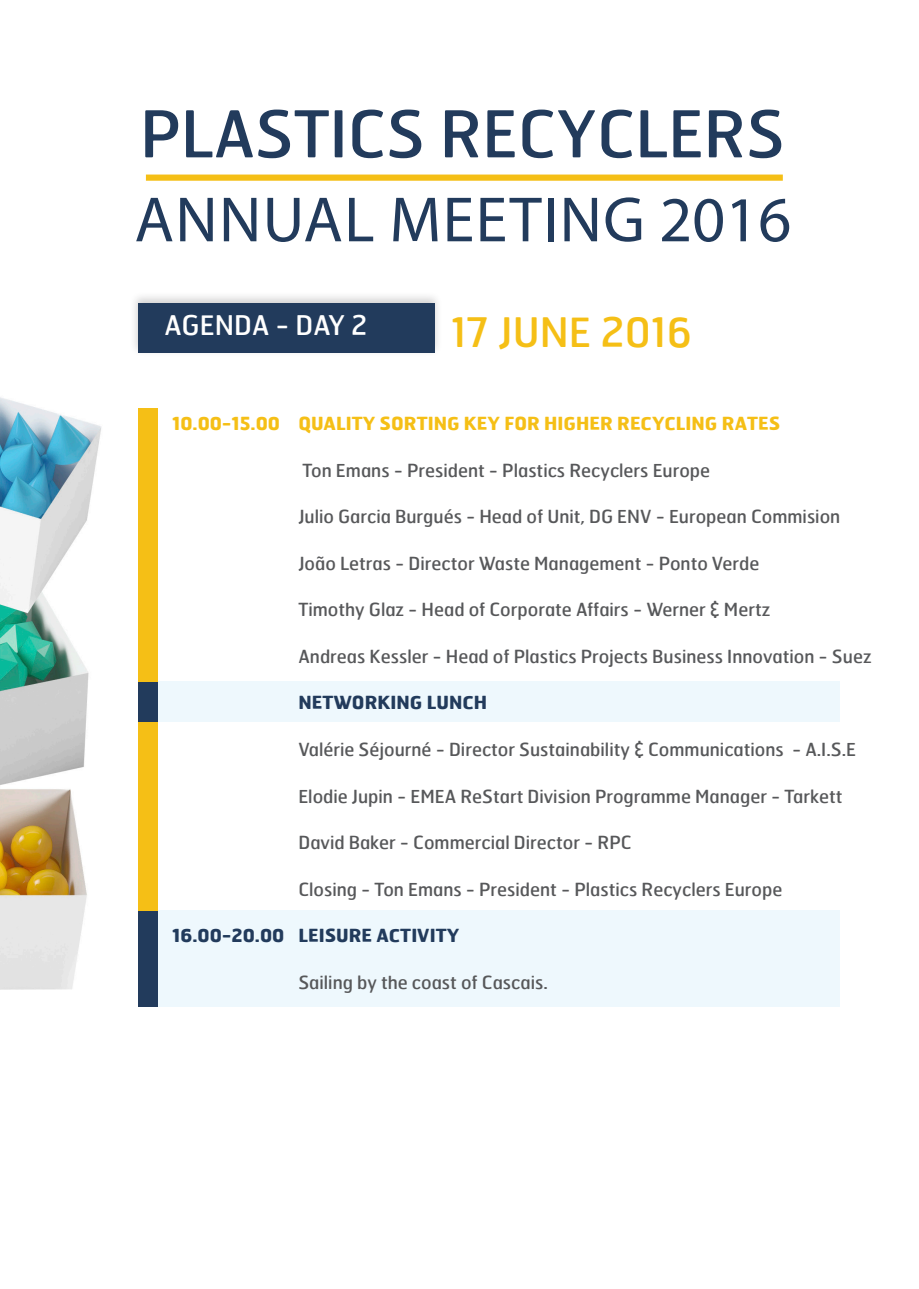
<style>
.page{position:relative;width:919px;height:1289px;background:#fff}
.page>*{position:absolute;margin:0;border:0;box-sizing:border-box;transform-origin:0 0}
.t1{font:900 64.35px "Hermes";color:#223b5c}
.t2{font:64.35px "Myriad Pro";letter-spacing:.02em;color:#223b5c}
.t3{font:900 40.5px "Hermes";color:#f5bf16}
.t4{font:900 27px "Hermes";color:#fff}
.speaker_of_the_confe{font:900 18px "Hermes";color:#57585a}
.t5{font:700 18px "Hermes";color:#f5bf16}
.Subject_of_the_confe{font:900 18px "Hermes";color:#57585a}
.speaker_of_the_confe-2{font:700 18px "Hermes";color:#223b5c}
.Subject_of_the_confe-2{font:700 18px "Hermes";color:#223b5c}
</style>
<div class="page">
<img style="left:0;top:397px;width:102px;height:593px">
<div style="left:156px;top:910px;width:683px;height:97px;background:#eef8fd"></div>
<div style="left:138px;top:910px;width:19px;height:97px;background:#223b5c"></div>
<div style="left:148px;top:681px;width:691px;height:41px;background:#eef8fd"></div>
<div style="left:130px;top:291px;width:313px;height:66px;background:#231f20;opacity:.21"></div>
<div style="left:138px;top:304px;width:297px;height:49px;background:#223b5c"></div>
<div style="left:138px;top:681px;width:19px;height:41px;background:#223b5c"></div>
<div style="left:138px;top:407px;width:19px;height:274px;background:#f5bf16"></div>
<div style="left:138px;top:722px;width:19px;height:188px;background:#f5bf16"></div>
<div style="left:146px;top:174px;width:636px;height:7px;background:#f5bf16"></div>
<p class="t1" style="left:140px;top:93px;width:646px">PLASTICS RECYCLERS</p>
<p class="t2" style="left:134px;top:180px;width:658px">ANNUAL MEETING 2016</p>
<p class="t4" style="left:164px;top:308px;width:204px">AGENDA - DAY 2</p>
<p class="t3" style="left:450px;top:306px;width:242px">17 JUNE 2016</p>
<p class="t5" style="left:172px;top:412px;width:609px">10.00-15.00 QUALITY SORTING KEY FOR HIGHER RECYCLING RATES</p>
<p class="Subject_of_the_confe" style="left:302px;top:458px;width:409px">Ton Emans - President - Plastics Recyclers Europe</p>
<p class="speaker_of_the_confe" style="left:298px;top:505px;width:543px">Julio Garcia Burgués - Head of Unit, DG ENV - European Commision</p>
<p class="speaker_of_the_confe" style="left:298px;top:551px;width:462px">João Letras - Director Waste Management - Ponto Verde</p>
<p class="speaker_of_the_confe" style="left:298px;top:598px;width:473px">Timothy Glaz - Head of Corporate Affairs - Werner &amp; Mertz</p>
<p class="speaker_of_the_confe" style="left:298px;top:645px;width:574px">Andreas Kessler - Head of Plastics Projects Business Innovation - Suez</p>
<p class="Subject_of_the_confe-2" style="left:298px;top:691px;width:190px">NETWORKING LUNCH</p>
<p class="speaker_of_the_confe" style="left:298px;top:738px;width:559px">Valérie Séjourné - Director Sustainability &amp; Communications - A.I.S.E</p>
<p class="speaker_of_the_confe" style="left:298px;top:784px;width:545px">Elodie Jupin - EMEA ReStart Division Programme Manager - Tarkett</p>
<p class="speaker_of_the_confe" style="left:298px;top:831px;width:334px">David Baker - Commercial Director - RPC</p>
<p class="speaker_of_the_confe" style="left:298px;top:877px;width:485px">Closing - Ton Emans - President - Plastics Recyclers Europe</p>
<p class="speaker_of_the_confe-2" style="left:172px;top:923px;width:288px">16.00-20.00 LEISURE ACTIVITY</p>
<p class="speaker_of_the_confe" style="left:298px;top:970px;width:251px">Sailing by the coast of Cascais.</p>
</div>
